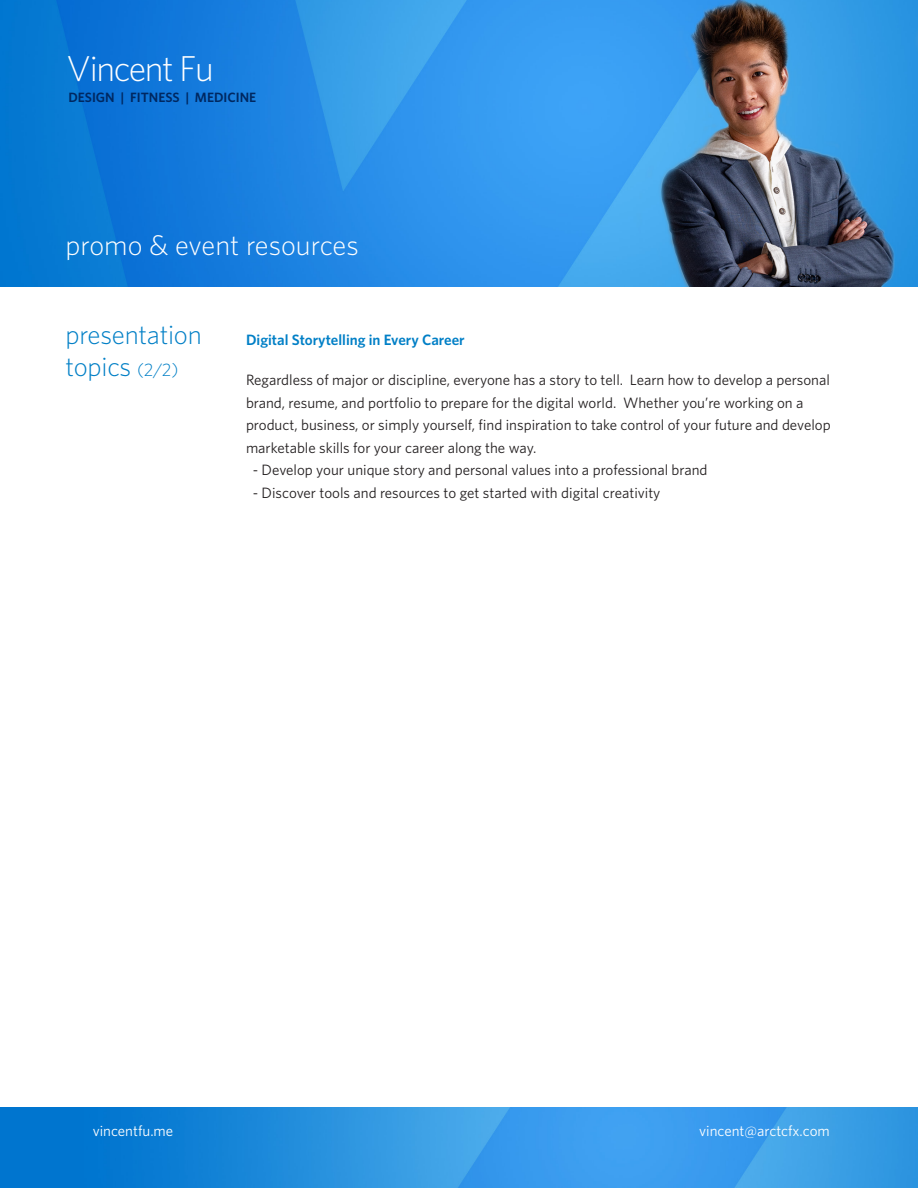
<style>
.page{position:relative;width:918px;height:1188px;background:#fff}
.page>*{position:absolute;margin:0;border:0;box-sizing:border-box;transform-origin:0 0}
.t1{font:300 36px "Whitney";letter-spacing:-.04em;color:#fff}
.t2{font:300 28.5px "Whitney";color:#fff}
.t3{font:300 27px/32.4px "Whitney";letter-spacing:-.01em;color:#007fc6}
.t4{font:15px/22.5px "Whitney";color:#231f20}
.t5{font:600 15px "Whitney";color:#007fc6}
.t6{font:15px "Whitney";color:#fff}
.t7{font:600 13.5px "Whitney";color:#002861}
.s1{font-size:18px}
</style>
<div class="page">
<img style="left:0;top:0;width:918px;height:286px">
<img style="left:0;top:1108px;width:918px;height:80px">
<p class="t1" style="left:67px;top:48px;width:149px">Vincent Fu</p>
<p class="t7" style="left:68px;top:89px;width:189px">DESIGN | FITNESS | MEDICINE</p>
<p class="t2" style="left:66px;top:228px;width:295px">promo &amp; event resources</p>
<p class="t3" style="left:66px;top:318px;width:138px">presentation topics <span class="s1">(2/2)</span></p>
<p class="t5" style="left:246px;top:330px;width:220px">Digital Storytelling in Every Career</p>
<p class="t4" style="left:246px;top:368px;width:586px">Regardless of major or discipline, everyone has a story to tell. Learn how to develop a personal brand, resume, and portfolio to prepare for the digital world. Whether you’re working on a product, business, or simply yourself, find inspiration to take control of your future and develop marketable skills for your career along the way.</p>
<p class="t4" style="left:253px;top:458px;width:456px">- Develop your unique story and personal values into a professional brand</p>
<p class="t4" style="left:253px;top:481px;width:409px">- Discover tools and resources to get started with digital creativity</p>
<p class="t6" style="left:93px;top:1122px;width:82px">vincentfu.me</p>
<p class="t6" style="left:699px;top:1122px;width:132px">vincent@arctcfx.com</p>
</div>
